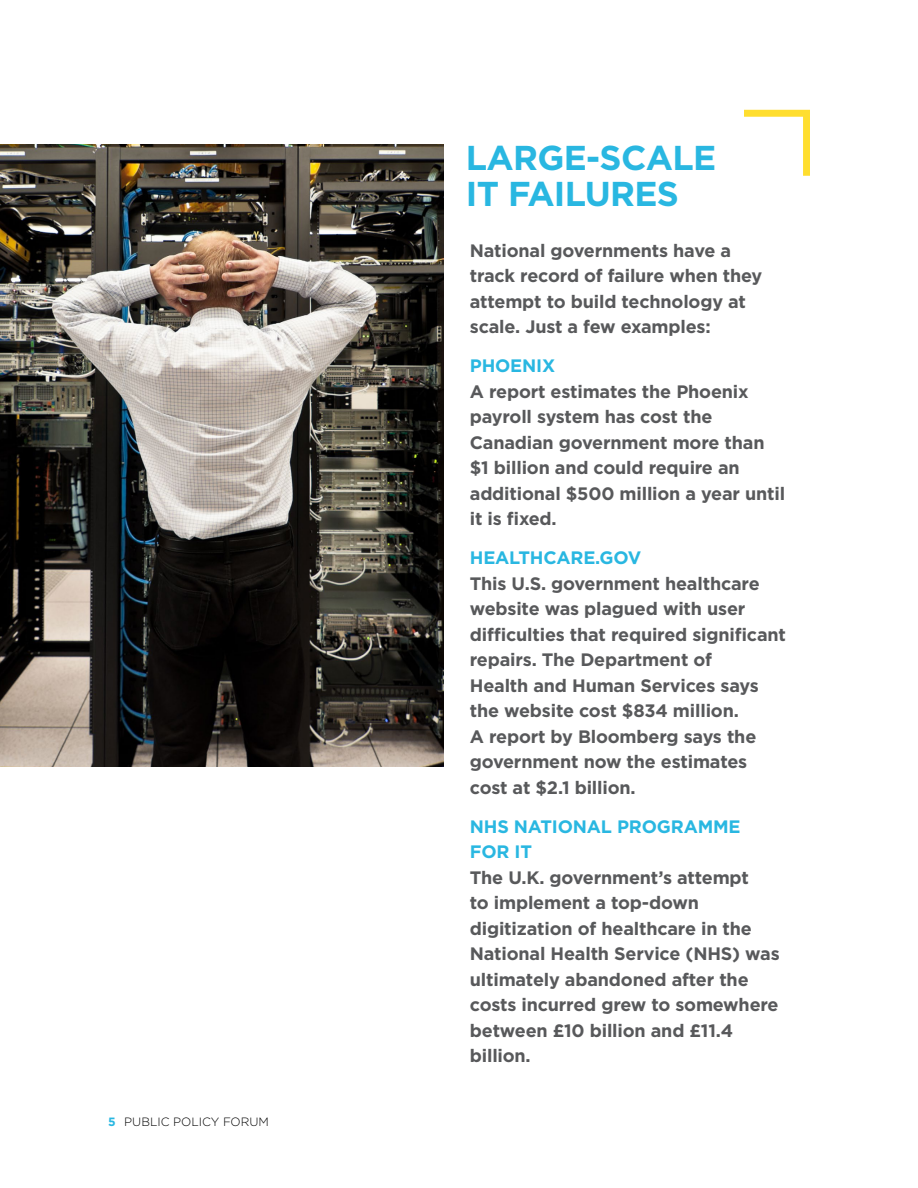
<style>
.page{position:relative;width:918px;height:1188px;background:#fff}
.page>*{position:absolute;margin:0;border:0;box-sizing:border-box;transform-origin:0 0}
.t1{font:700 34.5px/36px "Gotham";letter-spacing:-.02em;color:#29b7e1}
.t2{font:700 18px/25.5px "Gotham";letter-spacing:-.01em;color:#58595b}
.t3{font:700 18px/25.5px "Gotham";letter-spacing:-.01em;color:#29b7e1}
.t4{font:300 12px "Gotham";color:#000}
.s1{font-weight:700;color:#29b7e1}
</style>
<div class="page">
<svg style="left:744px;top:110px;width:66px;height:66px"></svg>
<img style="left:0;top:145px;width:443px;height:622px">
<p class="t4" style="left:108px;top:1114px;width:163px"><span class="s1">5</span> PUBLIC POLICY FORUM</p>
<h1 class="t1" style="left:466px;top:140px;width:252px">LARGE-SCALE<br>IT FAILURES</h1>
<p class="t2" style="left:470px;top:237px;width:294px">National governments have a track record of failure when they attempt to build technology at scale. Just a few examples:</p>
<p class="t3" style="left:470px;top:353px;width:87px">PHOENIX</p>
<p class="t2" style="left:470px;top:379px;width:317px">A report estimates the Phoenix payroll system has cost the<br>Canadian government more than $1 billion and could require an additional $500 million a year until it is fixed.</p>
<p class="t3" style="left:470px;top:545px;width:173px">HEALTHCARE.GOV</p>
<p class="t2" style="left:470px;top:571px;width:318px">This U.S. government healthcare website was plagued with user difficulties that required significant repairs. The Department of<br>Health and Human Services says the website cost $834 million.<br>A report by Bloomberg says the government now the estimates cost at $2.1 billion.</p>
<p class="t3" style="left:470px;top:814px;width:272px">NHS NATIONAL PROGRAMME<br>FOR IT</p>
<p class="t2" style="left:470px;top:865px;width:311px">The U.K. government’s attempt<br>to implement a top-down digitization of healthcare in the<br>National Health Service (NHS) was ultimately abandoned after the costs incurred grew to somewhere between £10 billion and £11.4 billion.</p>
</div>
